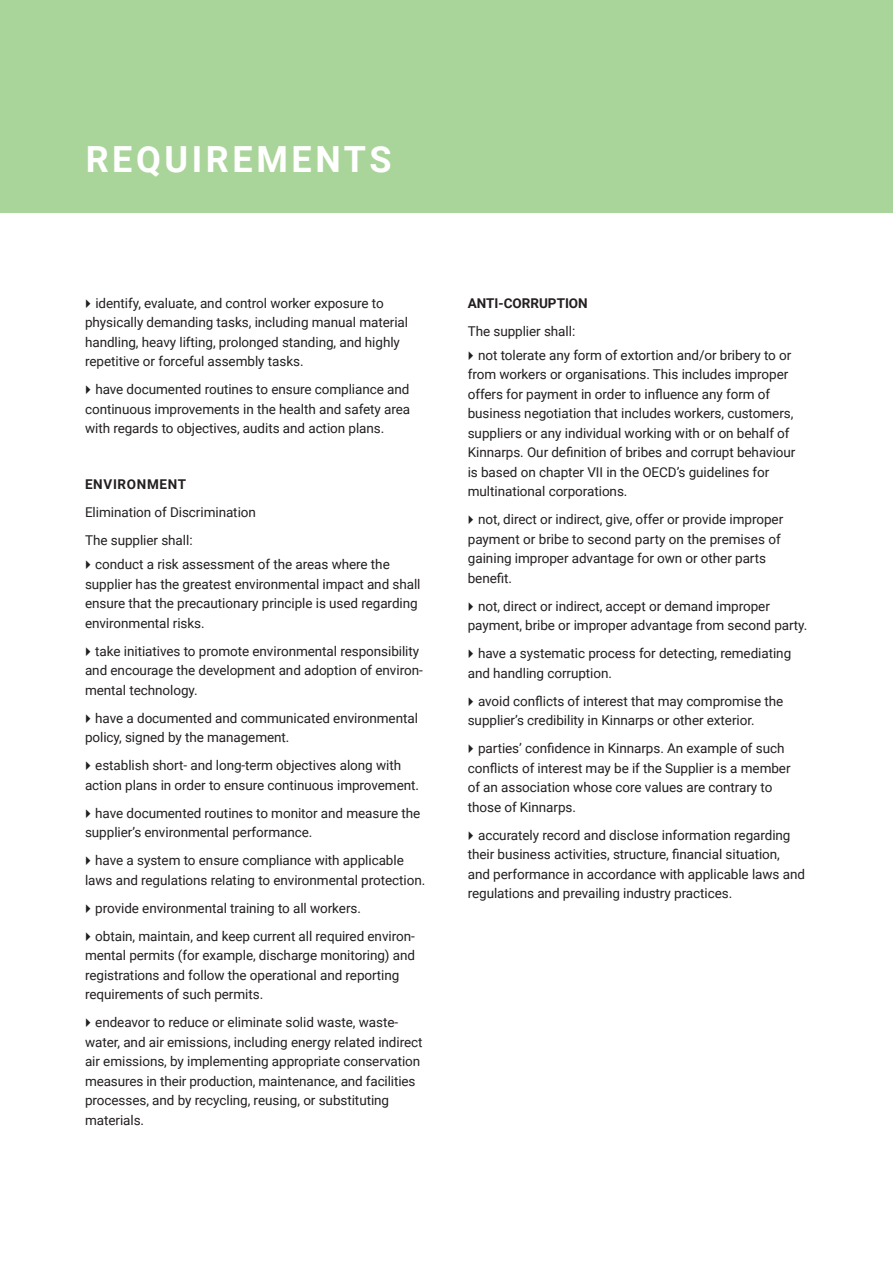
<style>
.page{position:relative;width:893px;height:1263px;background:#fff}
.page>*{position:absolute;margin:0;border:0;box-sizing:border-box;transform-origin:0 0}
.t1{font:700 36px "Roboto";letter-spacing:.1em;color:#fff}
.t2{font:13.5px/19.5px "Roboto";letter-spacing:-.005em;color:#231f20}
.t3{font:700 13.5px "Roboto";color:#231f20}
.t4{font:700 13.5px "Roboto";letter-spacing:.05em;color:#231f20}
</style>
<div class="page">
<div style="left:0;top:0;width:893px;height:213px;background:#aad59a"></div>
<h1 class="t1" style="left:86px;top:134px;width:307px">REQUIREMENTS</h1>
<p class="t2" style="left:85px;top:293px;width:325px;text-indent:10px">identify, evaluate, and control worker exposure to physically demanding tasks, including manual material handling, heavy lifting, prolonged standing, and highly repetitive or forceful assembly tasks.</p>
<p class="t2" style="left:85px;top:379px;width:327px;text-align:justify;text-indent:10px">have documented routines to ensure compliance and continuous improvements in the health and safety area with regards to objectives, audits and action plans.</p>
<p class="t4" style="left:85px;top:475px;width:103px">ENVIRONMENT</p>
<p class="t2" style="left:85px;top:498px;width:172px;line-height:28px">Elimination of Discrimination<br>The supplier shall:</p>
<p class="t2" style="left:85px;top:554px;width:337px;text-indent:10px">conduct a risk assessment of the areas where the supplier has the greatest environmental impact and shall ensure that the precautionary principle is used regarding environmental risks.</p>
<p class="t2" style="left:85px;top:640px;width:339px;text-indent:10px">take initiatives to promote environmental responsibility and encourage the development and adoption of environ&shy;mental technology.</p>
<p class="t2" style="left:85px;top:707px;width:334px;text-indent:10px">have a documented and communicated environmental policy, signed by the management.</p>
<p class="t2" style="left:85px;top:755px;width:336px;text-align:center">establish short- and long-term objectives along with action plans in order to ensure continuous improvement.</p>
<p class="t2" style="left:85px;top:803px;width:337px;text-indent:10px">have documented routines to monitor and measure the supplier’s environmental performance.</p>
<p class="t2" style="left:85px;top:850px;width:342px;text-indent:10px">have a system to ensure compliance with applicable laws and regulations relating to environmental protection.</p>
<p class="t2" style="left:95px;top:893px;width:321px;line-height:28px">provide environmental training to all workers.<br>obtain, maintain, and keep current all required environ-</p>
<p class="t2" style="left:85px;top:945px;width:332px">mental permits (for example, discharge monitoring) and registrations and follow the operational and reporting requirements of such permits.</p>
<p class="t2" style="left:85px;top:1012px;width:339px;text-indent:10px">endeavor to reduce or eliminate solid waste, waste&shy;water, and air emissions, including energy related indirect air emissions, by implementing appropriate conservation measures in their production, maintenance, and facilities processes, and by recycling, reusing, or substituting materials.</p>
<p class="t3" style="left:468px;top:293px;width:122px">ANTI-CORRUPTION</p>
<p class="t2" style="left:478px;top:319px;width:315px;line-height:23.9px;text-indent:-10px">The supplier shall:<br>not tolerate any form of extortion and/or bribery to or</p>
<p class="t2" style="left:468px;top:364px;width:329px">from workers or organisations. This includes improper offers for payment in order to influence any form of business negotiation that includes workers, customers, suppliers or any individual working with or on behalf of Kinnarps. Our definition of bribes and corrupt behaviour is based on chapter VII in the OECD’s guidelines for multinational corporations.</p>
<p class="t2" style="left:468px;top:509px;width:317px;text-indent:10px">not, direct or indirect, give, offer or provide improper payment or bribe to second party on the premises of gaining improper advantage for own or other parts benefit.</p>
<p class="t2" style="left:468px;top:595px;width:341px;text-indent:10px">not, direct or indirect, accept or demand improper payment, bribe or improper advantage from second party.</p>
<p class="t2" style="left:468px;top:643px;width:325px;text-indent:10px">have a systematic process for detecting, remediating and handling corruption.</p>
<p class="t2" style="left:468px;top:690px;width:317px;text-indent:10px">avoid conflicts of interest that may compromise the supplier’s credibility in Kinnarps or other exterior.</p>
<p class="t2" style="left:468px;top:738px;width:324px;text-indent:10px">parties’ confidence in Kinnarps. An example of such conflicts of interest may be if the Supplier is a member of an association whose core values are contrary to those of Kinnarps.</p>
<p class="t2" style="left:468px;top:824px;width:339px;text-indent:10px">accurately record and disclose information regarding their business activities, structure, financial situation, and performance in accordance with applicable laws and regulations and prevailing industry practices.</p>
</div>
